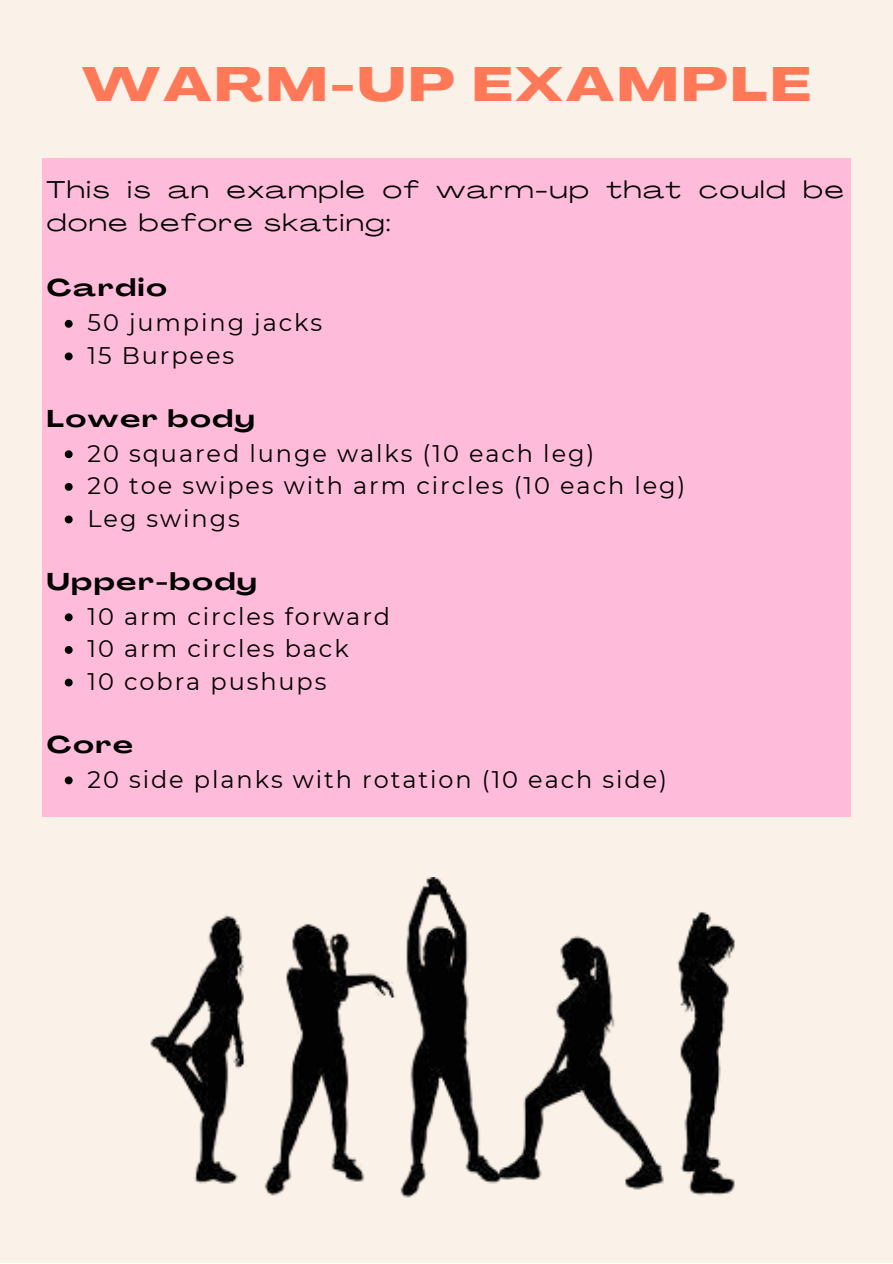
<style>
.page{position:relative;width:893px;height:1264px;background:#fff}
.page>*{position:absolute;margin:0;border:0;box-sizing:border-box;transform-origin:0 0}
.t1{font:800 47.4px "Agrandir Grand";letter-spacing:.07em;color:#ff7958}
.t2{font:24px "Montserrat";letter-spacing:.08em;color:#000}
.t3{font:24px/32.5px "Agrandir Grand";letter-spacing:.08em;color:#000}
.t4{font:700 24px "Agrandir Grand";letter-spacing:.08em;color:#000}
</style>
<div class="page">
<div style="left:0;top:0;width:892px;height:1262px;background:#faf2e9"></div>
<div style="left:42px;top:158px;width:808px;height:658px;background:#ffbbda"></div>
<svg style="left:65px;top:320px;width:8px;height:8px"></svg>
<svg style="left:65px;top:352px;width:8px;height:8px"></svg>
<svg style="left:65px;top:450px;width:8px;height:8px"></svg>
<svg style="left:65px;top:483px;width:8px;height:8px"></svg>
<svg style="left:65px;top:515px;width:8px;height:8px"></svg>
<svg style="left:65px;top:613px;width:8px;height:8px"></svg>
<svg style="left:65px;top:646px;width:8px;height:8px"></svg>
<svg style="left:65px;top:678px;width:8px;height:8px"></svg>
<svg style="left:65px;top:776px;width:8px;height:8px"></svg>
<img style="left:150px;top:877px;width:585px;height:321px">
<p class="t1" style="left:82px;top:65px;width:729px">WARM-UP EXAMPLE</p>
<p class="t3" style="left:47px;top:176px;width:798px">This is an example of warm-up that could be done before skating:</p>
<p class="t4" style="left:47px;top:278px;width:121px">Cardio</p>
<p class="t2" style="left:88px;top:308px;width:236px">50 jumping jacks</p>
<p class="t2" style="left:88px;top:340px;width:148px">15 Burpees</p>
<p class="t4" style="left:47px;top:408px;width:209px">Lower body</p>
<p class="t2" style="left:88px;top:438px;width:508px">20 squared lunge walks (10 each leg)</p>
<p class="t2" style="left:88px;top:471px;width:599px">20 toe swipes with arm circles (10 each leg)</p>
<p class="t2" style="left:88px;top:503px;width:154px">Leg swings</p>
<p class="t4" style="left:47px;top:571px;width:211px">Upper-body</p>
<p class="t2" style="left:88px;top:601px;width:304px">10 arm circles forward</p>
<p class="t2" style="left:88px;top:634px;width:263px">10 arm circles back</p>
<p class="t2" style="left:88px;top:666px;width:240px">10 cobra pushups</p>
<p class="t4" style="left:47px;top:734px;width:88px">Core</p>
<p class="t2" style="left:88px;top:764px;width:581px">20 side planks with rotation (10 each side)</p>
</div>
